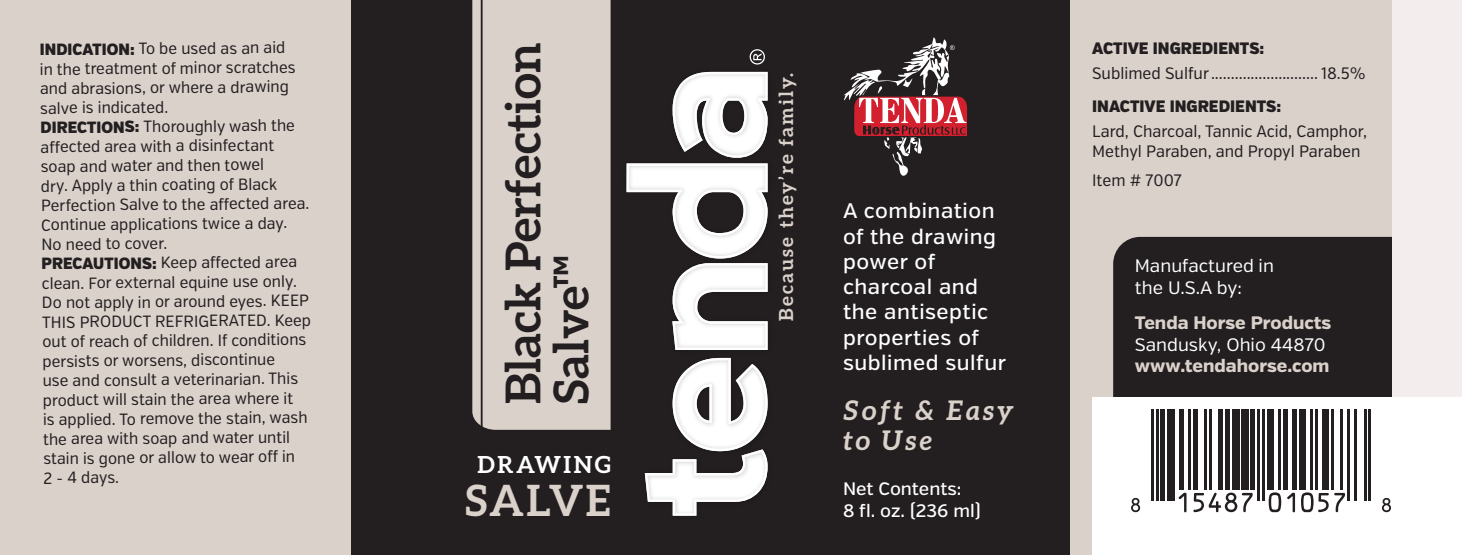
<style>
.page{position:relative;width:1462px;height:555px;background:#fff}
.page>*{position:absolute;margin:0;border:0;box-sizing:border-box;transform-origin:0 0}
.t1{font:700 48px "Aleo";color:#231f20}
.t2{font:700 43.2px "Aleo";letter-spacing:.05em;color:#dad1cb}
.t3{font:italic 700 27px/30px "Aleo";letter-spacing:.085em;color:#dad1cb}
.t4{font:700 23.4px "Aleo";letter-spacing:.1em;color:#fff}
.t5{font:500 21px/25.2px "Verb";letter-spacing:.025em;color:#fff}
.t6{font:700 19.5px "Aleo";letter-spacing:.1em;color:#dad1cb}
.t7{font:800 18px/21.6px "Verb";color:#dad1cb}
.t8{font:500 18px/21.6px "Verb";color:#fff}
.t9{font:18px/21.6px "Verb";color:#fff}
.t10{font:16.5px/19.8px "Verb Cond";color:#231f20}
.t11{font:900 16.5px "Verb Cond";color:#231f20}
.t12{font:16.2px/19.5px "Verb Cond";letter-spacing:-.01em;color:#231f20}
.s1{font-weight:900}
.s2{font-weight:400;color:#fff}
</style>
<div class="page">
<div style="left:0;top:0;width:1461px;height:554px;background:#231f20"></div>
<div style="left:1069px;top:0;width:389px;height:554px;background:#dad1cb"></div>
<div style="left:0;top:0;width:350px;height:554px;background:#dad1cb"></div>
<div style="left:1113px;top:237px;width:279px;height:160px;background:#231f20"></div>
<div style="left:1392px;top:0;width:69px;height:554px;background:#f3eeed"></div>
<div style="left:472px;top:0;width:138px;height:429px;background:#dad1cb"></div>
<hr style="left:480px;top:0;width:2px;height:440px;background:#231f20">
<div style="left:1091px;top:397px;width:370px;height:157px;background:#fff"></div>
<svg style="left:1132px;top:409px;width:259px;height:103px"></svg>
<svg style="left:1131px;top:497px;width:8px;height:14px"></svg>
<hr style="left:1151px;top:409px;width:2px;height:91px;background:#231f20">
<hr style="left:1155px;top:409px;width:3px;height:91px;background:#231f20">
<hr style="left:1160px;top:409px;width:4px;height:91px;background:#231f20">
<div style="left:1167px;top:409px;width:7px;height:91px;background:#231f20"></div>
<svg style="left:1178px;top:492px;width:8px;height:20px"></svg>
<hr style="left:1179px;top:409px;width:4px;height:80px;background:#231f20">
<hr style="left:1188px;top:409px;width:2px;height:80px;background:#231f20">
<div style="left:1192px;top:409px;width:5px;height:80px;background:#231f20"></div>
<hr style="left:1204px;top:409px;width:2px;height:80px;background:#231f20">
<hr style="left:1208px;top:409px;width:3px;height:80px;background:#231f20">
<hr style="left:1218px;top:409px;width:4px;height:80px;background:#231f20">
<div style="left:1224px;top:409px;width:5px;height:80px;background:#231f20"></div>
<div style="left:1231px;top:409px;width:7px;height:80px;background:#231f20"></div>
<svg style="left:1193px;top:492px;width:59px;height:19px"></svg>
<div style="left:1240px;top:409px;width:8px;height:80px;background:#231f20"></div>
<hr style="left:1250px;top:409px;width:4px;height:80px;background:#231f20">
<hr style="left:1257px;top:409px;width:2px;height:91px;background:#231f20">
<hr style="left:1261px;top:409px;width:3px;height:91px;background:#231f20">
<svg style="left:1268px;top:492px;width:12px;height:19px"></svg>
<div style="left:1266px;top:409px;width:7px;height:80px;background:#231f20"></div>
<hr style="left:1278px;top:409px;width:2px;height:80px;background:#231f20">
<svg style="left:1286px;top:492px;width:8px;height:20px"></svg>
<div style="left:1282px;top:409px;width:5px;height:80px;background:#231f20"></div>
<div style="left:1291px;top:409px;width:5px;height:80px;background:#231f20"></div>
<div style="left:1298px;top:409px;width:7px;height:80px;background:#231f20"></div>
<hr style="left:1310px;top:409px;width:2px;height:80px;background:#231f20">
<hr style="left:1314px;top:409px;width:3px;height:80px;background:#231f20">
<div style="left:1321px;top:409px;width:7px;height:80px;background:#231f20"></div>
<svg style="left:1300px;top:492px;width:44px;height:19px"></svg>
<hr style="left:1331px;top:409px;width:2px;height:80px;background:#231f20">
<hr style="left:1340px;top:409px;width:2px;height:80px;background:#231f20">
<hr style="left:1347px;top:409px;width:2px;height:91px;background:#231f20">
<hr style="left:1354px;top:409px;width:2px;height:91px;background:#231f20">
<hr style="left:1363px;top:409px;width:2px;height:91px;background:#231f20">
<hr style="left:1368px;top:409px;width:2px;height:91px;background:#231f20">
<svg style="left:1381px;top:497px;width:9px;height:14px"></svg>
<svg style="left:749px;top:49px;width:15px;height:15px"></svg>
<img style="left:672px;top:71px;width:96px;height:445px">
<svg style="left:644px;top:357px;width:123px;height:158px"></svg>
<svg style="left:626px;top:72px;width:141px;height:277px"></svg>
<svg style="left:843px;top:37px;width:125px;height:139px"></svg>
<p class="t12" style="left:40px;top:39px;width:273px"><span class="s1">INDICATION:</span> To be used as an aid<br>in the treatment of minor scratches and abrasions, or where a drawing salve is indicated.<br><span class="s1">DIRECTIONS:</span> Thoroughly wash the affected area with a disinfectant soap and water and then towel<br>dry. Apply a thin coating of Black<br>Perfection Salve to the affected area.<br>Continue applications twice a day.<br>No need to cover.<br><span class="s1">PRECAUTIONS:</span> Keep affected area clean. For external equine use only.<br>Do not apply in or around eyes. KEEP<br>THIS PRODUCT REFRIGERATED. Keep out of reach of children. If conditions persists or worsens, discontinue<br>use and consult a veterinarian. This product will stain the area where it<br>is applied. To remove the stain, wash the area with soap and water until stain is gone or allow to wear off in<br>2 - 4 days.</p>
<p class="t11" style="left:1091px;top:38px;width:174px">ACTIVE INGREDIENTS:</p>
<p class="t1" style="left:495px;top:403px;width:362px;rotate:-90deg">Black Perfection</p>
<p class="t10" style="left:1091px;top:63px;width:275px">Sublimed Sulfur........................... 18.5%</p>
<p class="t11" style="left:1091px;top:96px;width:191px">INACTIVE INGREDIENTS:</p>
<p class="t10" style="left:1091px;top:121px;width:276px">Lard, Charcoal, Tannic Acid, Camphor,<br>Methyl Paraben, and Propyl Paraben</p>
<p class="t10" style="left:1091px;top:170px;width:91px">Item # 7007</p>
<p class="t6" style="left:774px;top:320px;width:249px;rotate:-90deg">Because they’re family.</p>
<p class="t5" style="left:842px;top:198px;width:165px">A combination of the drawing power of charcoal and the antiseptic properties of sublimed sulfur</p>
<p class="t3" style="left:842px;top:394px;width:172px">Soft &amp; Easy to Use</p>
<p class="t1" style="left:543px;top:403px;width:150px;rotate:-90deg">Salve™</p>
<p class="t9" style="left:1134px;top:255px;width:140px">Manufactured in the U.S.A by:</p>
<p class="t7" style="left:1134px;top:312px;width:198px">Tenda Horse Products<br><span class="s2">Sandusky, Ohio 44870 </span>www.tendahorse.com</p>
<p class="t4" style="left:477px;top:451px;width:134px">DRAWING</p>
<p class="t2" style="left:465px;top:475px;width:147px">SALVE</p>
<p class="t8" style="left:842px;top:477px;width:139px">Net Contents:<br>8 fl. oz. (236 ml)</p>
</div>
